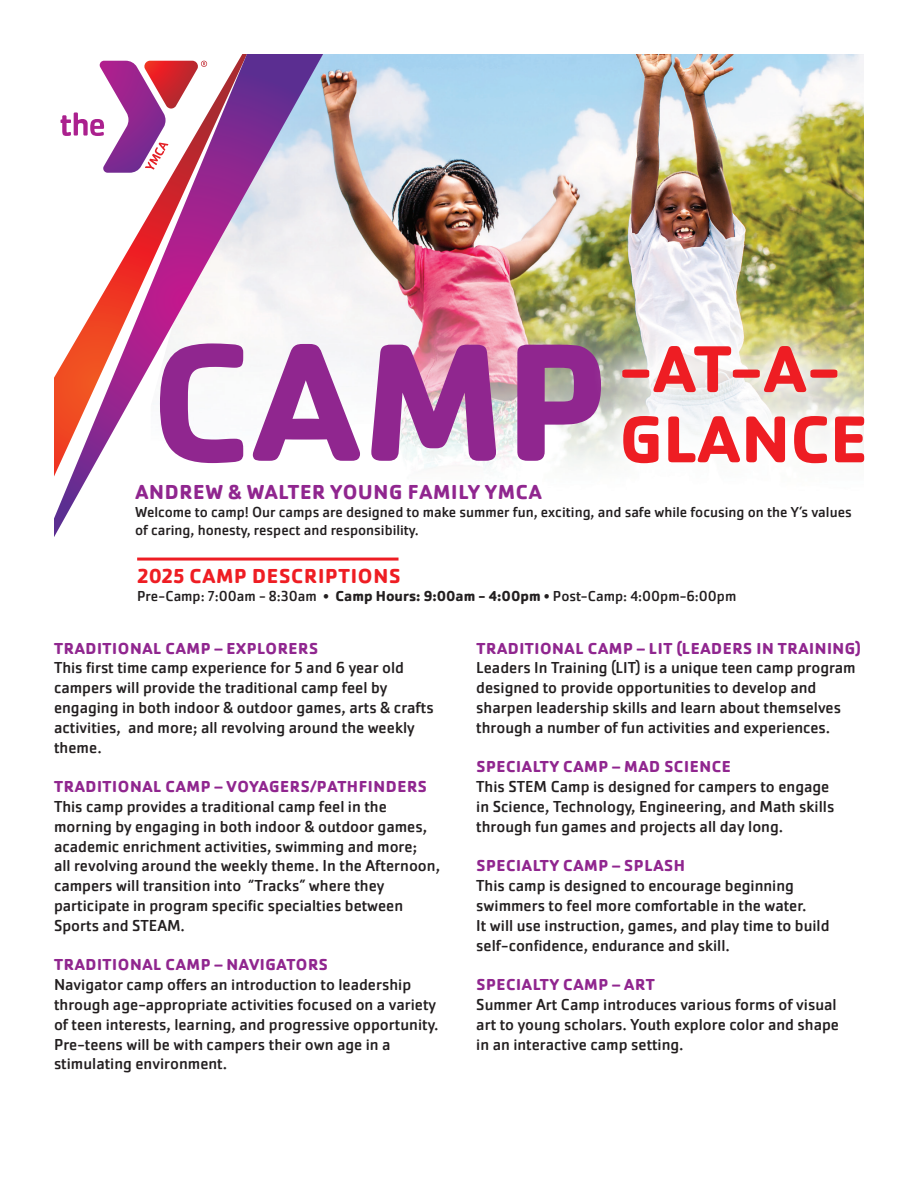
<style>
.page{position:relative;width:918px;height:1188px;background:#fff}
.page>*{position:absolute;margin:0;border:0;box-sizing:border-box;transform-origin:0 0}
.t1{font:700 21px "Cachet Pro";letter-spacing:.035em;color:#90268f}
.t2{font:700 21px "Cachet Pro";letter-spacing:.035em;color:#ee1d23}
.t3{font:16.5px/19.8px "Cachet Pro";color:#231f20}
.t4{font:700 16.5px "Cachet Pro";letter-spacing:.035em;color:#90268f}
.t5{font:15px/18px "Cachet Pro";color:#231f20}
.s1{font-weight:700}
</style>
<div class="page">
<img style="left:323px;top:54px;width:541px;height:416px">
<svg style="left:54px;top:54px;width:269px;height:483px"></svg>
<svg style="left:61px;top:61px;width:146px;height:112px"></svg>
<svg style="left:160px;top:343px;width:432px;height:120px"></svg>
<img style="left:592px;top:315px;width:273px;height:155px">
<svg style="left:623px;top:416px;width:241px;height:47px"></svg>
<svg style="left:622px;top:346px;width:215px;height:46px;background:#e69f97"></svg>
<hr style="left:137px;top:558px;width:262px;height:3px;background:#ee1d23">
<p class="t1" style="left:135px;top:479px;width:408px">ANDREW &amp; WALTER YOUNG FAMILY YMCA</p>
<p class="t5" style="left:135px;top:503px;width:718px">Welcome to camp! Our camps are designed to make summer fun, exciting, and safe while focusing on the Y’s values of caring, honesty, respect and responsibility.</p>
<p class="t2" style="left:137px;top:563px;width:265px">2025 CAMP DESCRIPTIONS</p>
<p class="t5" style="left:137px;top:587px;width:601px">Pre-Camp: 7:00am - 8:30am • <span class="s1">Camp Hours: 9:00am - 4:00pm</span> • Post-Camp: 4:00pm-6:00pm</p>
<p class="t4" style="left:54px;top:638px;width:265px">TRADITIONAL CAMP – EXPLORERS</p>
<p class="t3" style="left:54px;top:658px;width:381px">This first time camp experience for 5 and 6 year old campers will provide the traditional camp feel by engaging in both indoor &amp; outdoor games, arts &amp; crafts activities, and more; all revolving around the weekly theme.</p>
<p class="t4" style="left:54px;top:776px;width:374px">TRADITIONAL CAMP – VOYAGERS/PATHFINDERS</p>
<p class="t3" style="left:54px;top:797px;width:375px">This camp provides a traditional camp feel in the morning by engaging in both indoor &amp; outdoor games, academic enrichment activities, swimming and more;</p>
<p class="t3" style="left:54px;top:856px;width:388px">all revolving around the weekly theme. In the Afternoon, campers will transition into “Tracks” where they participate in program specific specialties between Sports and STEAM.</p>
<p class="t4" style="left:54px;top:955px;width:275px">TRADITIONAL CAMP – NAVIGATORS</p>
<p class="t3" style="left:54px;top:975px;width:386px">Navigator camp offers an introduction to leadership through age-appropriate activities focused on a variety of teen interests, learning, and progressive opportunity.<br>Pre-teens will be with campers their own age in a stimulating environment.</p>
<p class="t4" style="left:477px;top:638px;width:386px">TRADITIONAL CAMP – LIT (LEADERS IN TRAINING)</p>
<p class="t3" style="left:476px;top:658px;width:381px">Leaders In Training (LIT) is a unique teen camp program designed to provide opportunities to develop and sharpen leadership skills and learn about themselves through a number of fun activities and experiences.</p>
<p class="t4" style="left:477px;top:757px;width:256px">SPECIALTY CAMP – MAD SCIENCE</p>
<p class="t3" style="left:476px;top:777px;width:360px">This STEM Camp is designed for campers to engage in Science, Technology, Engineering, and Math skills through fun games and projects all day long.</p>
<p class="t4" style="left:477px;top:856px;width:210px">SPECIALTY CAMP – SPLASH</p>
<p class="t3" style="left:476px;top:876px;width:332px">This camp is designed to encourage beginning swimmers to feel more comfortable in the water.</p>
<p class="t3" style="left:476px;top:916px;width:355px">It will use instruction, games, and play time to build self-confidence, endurance and skill.</p>
<p class="t4" style="left:477px;top:974px;width:180px">SPECIALTY CAMP – ART</p>
<p class="t3" style="left:476px;top:995px;width:362px">Summer Art Camp introduces various forms of visual</p>
<p class="t3" style="left:476px;top:1015px;width:364px">art to young scholars. Youth explore color and shape</p>
<p class="t3" style="left:476px;top:1034px;width:209px">in an interactive camp setting.</p>
</div>
